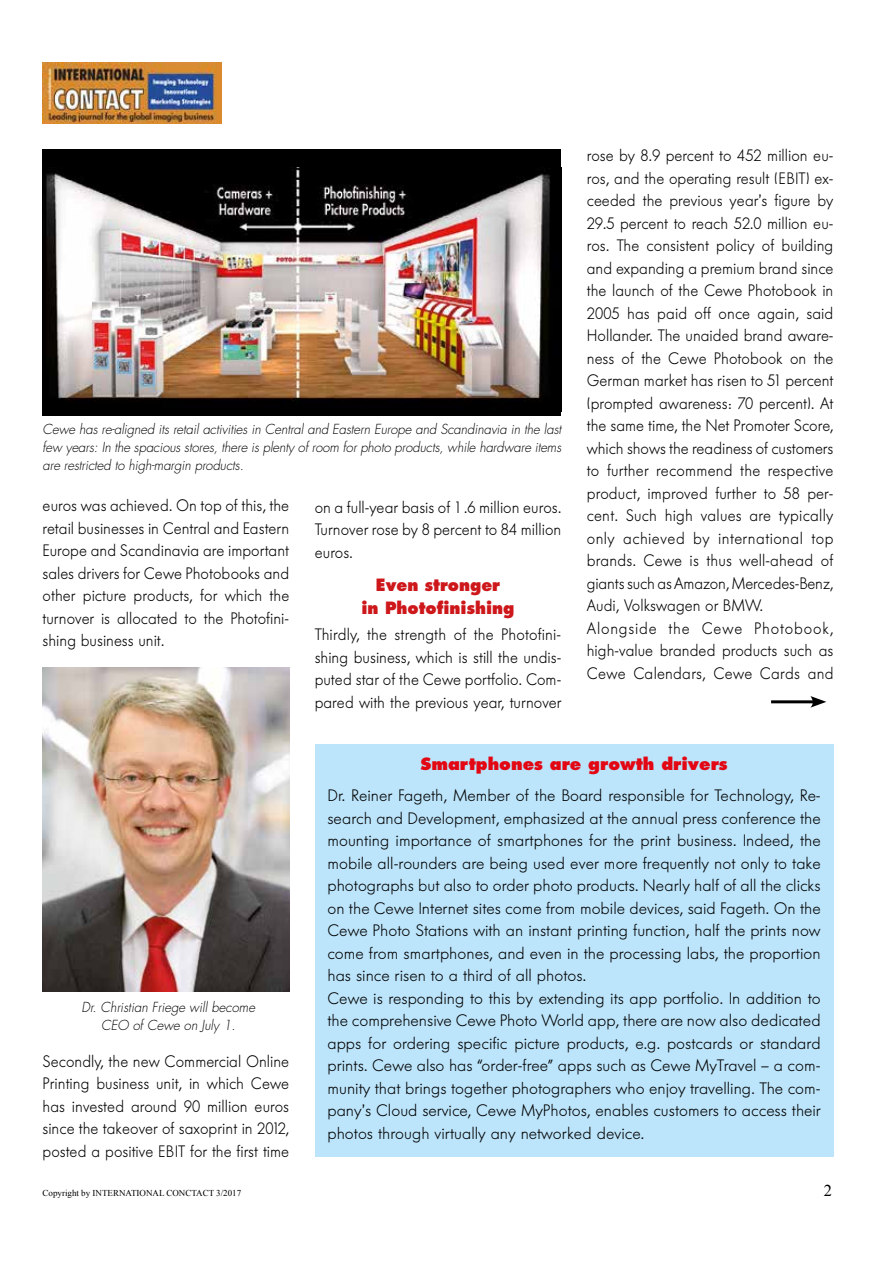
<style>
.page{position:relative;width:893px;height:1263px;background:#fff}
.page>*{position:absolute;margin:0;border:0;box-sizing:border-box;transform-origin:0 0}
.t1{font:300 16.5px/22.5px "Futura BQ";color:#000;text-align:justify;scale:.95 1}
.t2{font:300 16.5px/22.5px "Futura BQ";color:#000}
.t3{font:800 16.5px/22.5px "Futura";color:#cd171a;text-align:center;scale:.95 1}
.t4{font:800 16.5px "Futura";color:#e30613}
.t5{font:16.5px "Times New Roman";color:#000}
.t6{font:italic 300 13.5px/18px "Futura";letter-spacing:-.005em;color:#000;text-align:center}
.t7{font:9px "Times New Roman";color:#000}
</style>
<div class="page">
<img style="left:43px;top:63px;width:179px;height:61px">
<div style="left:43px;top:149px;width:518px;height:267px;background:#000"></div>
<img style="left:46px;top:168px;width:504px;height:233px">
<img style="left:43px;top:668px;width:246px;height:323px">
<div style="left:315px;top:744px;width:518px;height:413px;background:#bce4fa"></div>
<hr style="left:771px;top:700px;width:45px;height:3px;background:#000">
<svg style="left:810px;top:696px;width:16px;height:12px"></svg>
<p class="t6" style="left:43px;top:420px;width:520px;text-align:justify">Cewe has re-aligned its retail activities in Central and Eastern Europe and Scandinavia in the last few years: In the spacious stores, there is plenty of room for photo products, while hardware items are restricted to high-margin products.</p>
<p class="t1" style="left:43px;top:494px;width:261px">euros was achieved. On top of this, the retail businesses in Central and Eastern Europe and Scandinavia are important sales drivers for Cewe Photobooks and other picture products, for which the turnover is allocated to the Photofini&shy;shing business unit.</p>
<p class="t1" style="left:315px;top:496px;width:261px">on a full-year basis of 1 .6 million euros.<br>Turnover rose by 8 percent to 84 million euros.</p>
<p class="t3" style="left:361px;top:574px;width:163px">Even stronger<br>in Photofinishing</p>
<p class="t1" style="left:315px;top:623px;width:261px">Thirdly, the strength of the Photofini&shy;shing business, which is still the undis&shy;puted star of the Cewe portfolio. Com&shy;pared with the previous year, turnover</p>
<p class="t1" style="left:587px;top:144px;width:261px;text-align:left">rose by 8.9 percent to 452 million eu&shy;ros, and the operating result (EBIT) ex&shy;ceeded the previous year’s figure by 29.5 percent to reach 52.0 million eu&shy;ros. The consistent policy of building and expanding a premium brand since the launch of the Cewe Photobook in 2005 has paid off once again, said Hollander. The unaided brand aware&shy;ness of the Cewe Photobook on the German market has risen to 51 percent (prompted awareness: 70 percent). At the same time, the Net Promoter Score, which shows the readiness of customers to further recommend the respective product, improved further to 58 per&shy;cent. Such high values are typically only achieved by international top brands. Cewe is thus well-ahead of giants such as Amazon, Mercedes-Benz, Audi, Volkswagen or BMW.<br>Alongside the Cewe Photobook, high-value branded products such as Cewe Calendars, Cewe Cards and</p>
<p class="t6" style="left:82px;top:998px;width:175px">Dr. Christian Friege will become<br>CEO of Cewe on July 1.</p>
<p class="t1" style="left:43px;top:1050px;width:261px">Secondly, the new Commercial Online Printing business unit, in which Cewe has invested around 90 million euros since the takeover of saxoprint in 2012, posted a positive EBIT for the first time</p>
<p class="t4" style="left:420px;top:754px;width:309px">Smartphones are growth drivers</p>
<p class="t2" style="left:327px;top:784px;width:495px">Dr. Reiner Fageth, Member of the Board responsible for Technology, Re&shy;search and Development, emphasized at the annual press conference the mounting importance of smartphones for the print business. Indeed, the mobile all-rounders are being used ever more frequently not only to take photographs but also to order photo products. Nearly half of all the clicks on the Cewe Internet sites come from mobile devices, said Fageth. On the Cewe Photo Stations with an instant printing function, half the prints now come from smartphones, and even in the processing labs, the proportion has since risen to a third of all photos.<br>Cewe is responding to this by extending its app portfolio. In addition to the comprehensive Cewe Photo World app, there are now also dedicated apps for ordering specific picture products, e.g. postcards or standard prints. Cewe also has “order-free” apps such as Cewe MyTravel – a com&shy;munity that brings together photographers who enjoy travelling. The com&shy;pany’s Cloud service, Cewe MyPhotos, enables customers to access their photos through virtually any networked device.</p>
<p class="t7" style="left:43px;top:1186px;width:200px">Copyright by INTERNATIONAL CONCTACT 3/2017</p>
<p class="t5" style="left:824px;top:1179px;width:10px">2</p>
</div>
